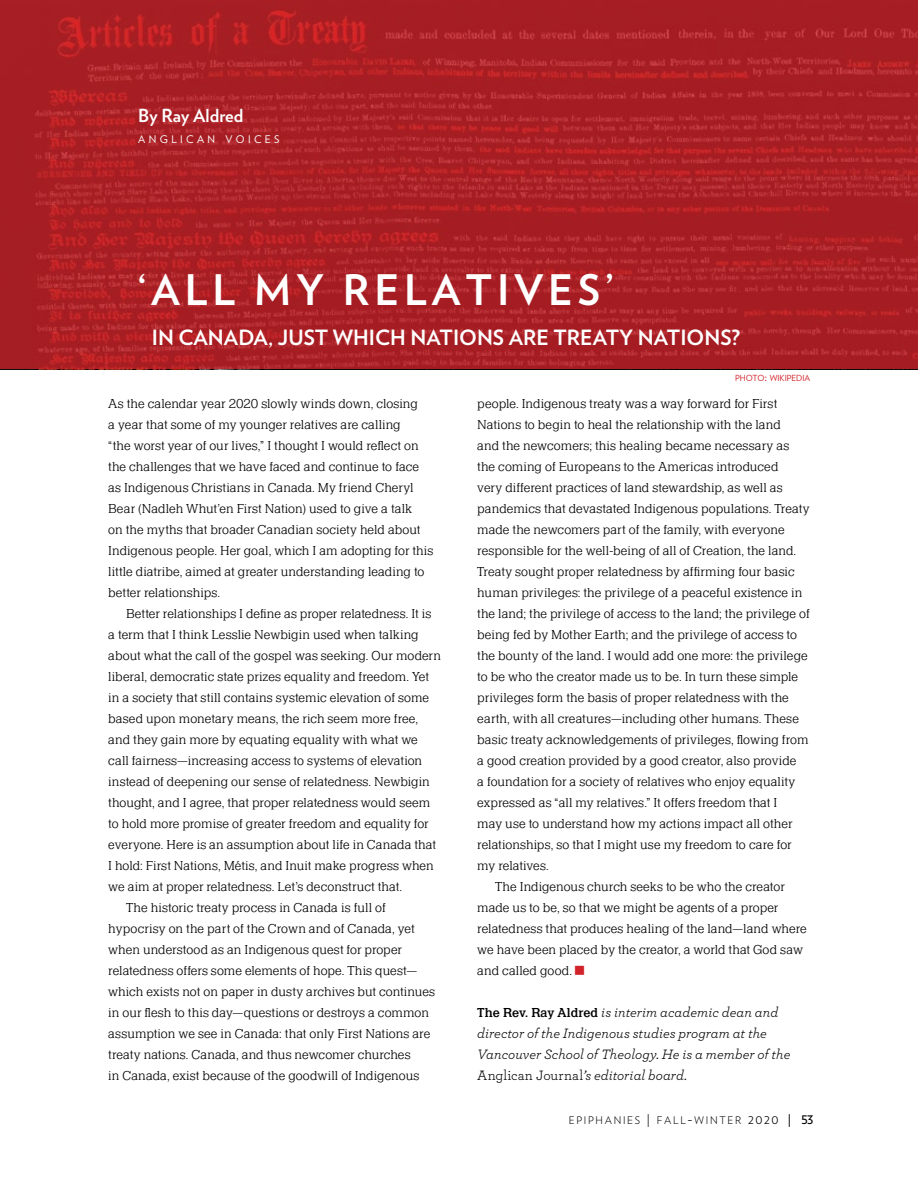
<style>
.page{position:relative;width:918px;height:1188px;background:#fff}
.page>*{position:absolute;margin:0;border:0;box-sizing:border-box;transform-origin:0 0}
.t1{font:700 42px "Verlag";color:#fff}
.t2{font:700 21px "Verlag";color:#fff}
.t3{font:700 18px "Verlag";color:#fff}
.t4{font:italic 14.25px/21px "Archer";color:#000}
.t5{font:300 13.5px/21px "Quint URWTOT";color:#000}
.t6{font:300 10.5px "Verlag";letter-spacing:.165em;color:#000}
.t7{font:10.5px "Verlag";letter-spacing:.32em;color:#fff}
.t8{font:8.4px "Verlag";color:#d2232a}
.s1{font-size:12px}
.s2{font-family:"Quint URWTOT";font-weight:500;font-style:normal;font-size:13.5px}
.s3{font-style:normal}
.s4{font-size:13.5px}
.s5{font-size:15px}
.s6{font-weight:400;font-size:13.5px}
.s7{font-weight:400;font-size:15px}
</style>
<div class="page">
<svg style="left:0;top:0;width:918px;height:369px;background:#aa2025"></svg>
<h3 class="t3" style="left:138px;top:102px;width:107px">By Ray Aldred</h3>
<p class="t7" style="left:138px;top:132px;width:143px">ANGLICAN VOICES</p>
<h1 class="t1" style="left:138px;top:257px;width:477px">‘ A L L M Y R E L A T I V E S ’</h1>
<h2 class="t2" style="left:152px;top:321px;width:590px">IN CANADA, JUST WHICH NATIONS ARE TREATY NATIONS?</h2>
<p class="t8" style="left:735px;top:372px;width:76px">PHOTO<span class="s1">:</span> WIKIPEDIA</p>
<p class="t5" style="left:108px;top:393px;width:327px">As the calendar year 2020 slowly winds down, closing<br>a year that some of my younger relatives are calling<br>“the worst year of our lives,” I thought I would reflect on the challenges that we have faced and continue to face as Indigenous Christians in Canada. My friend Cheryl Bear (Nadleh Whut’en First Nation) used to give a talk<br>on the myths that broader Canadian society held about Indigenous people. Her goal, which I am adopting for this little diatribe, aimed at greater understanding leading to better relationships.</p>
<p class="t5" style="left:126px;top:603px;width:306px">Better relationships I define as proper relatedness. It is</p>
<p class="t5" style="left:108px;top:624px;width:312px">a term that I think Lesslie Newbigin used when talking</p>
<p class="t5" style="left:108px;top:645px;width:334px">about what the call of the gospel was seeking. Our modern</p>
<p class="t5" style="left:108px;top:666px;width:322px">liberal, democratic state prizes equality and freedom. Yet</p>
<p class="t5" style="left:108px;top:687px;width:322px">in a society that still contains systemic elevation of some</p>
<p class="t5" style="left:108px;top:708px;width:311px">based upon monetary means, the rich seem more free,</p>
<p class="t5" style="left:108px;top:729px;width:311px">and they gain more by equating equality with what we</p>
<p class="t5" style="left:108px;top:750px;width:316px">call fairness—increasing access to systems of elevation</p>
<p class="t5" style="left:108px;top:771px;width:323px">instead of deepening our sense of relatedness. Newbigin</p>
<p class="t5" style="left:108px;top:792px;width:323px">thought, and I agree, that proper relatedness would seem</p>
<p class="t5" style="left:108px;top:813px;width:322px">to hold more promise of greater freedom and equality for</p>
<p class="t5" style="left:108px;top:834px;width:329px">everyone. Here is an assumption about life in Canada that</p>
<p class="t5" style="left:108px;top:855px;width:327px">I hold: First Nations, Métis, and Inuit make progress when</p>
<p class="t5" style="left:108px;top:876px;width:295px">we aim at proper relatedness. Let’s deconstruct that.</p>
<p class="t5" style="left:126px;top:897px;width:261px">The historic treaty process in Canada is full of</p>
<p class="t5" style="left:108px;top:918px;width:308px">hypocrisy on the part of the Crown and of Canada, yet</p>
<p class="t5" style="left:108px;top:939px;width:295px">when understood as an Indigenous quest for proper</p>
<p class="t5" style="left:108px;top:960px;width:311px">relatedness offers some elements of hope. This quest—</p>
<p class="t5" style="left:108px;top:981px;width:328px">which exists not on paper in dusty archives but continues</p>
<p class="t5" style="left:108px;top:1002px;width:322px">in our flesh to this day—questions or destroys a common</p>
<p class="t5" style="left:108px;top:1023px;width:324px">assumption we see in Canada: that only First Nations are</p>
<p class="t5" style="left:108px;top:1044px;width:304px">treaty nations. Canada, and thus newcomer churches</p>
<p class="t5" style="left:108px;top:1065px;width:313px">in Canada, exist because of the goodwill of Indigenous</p>
<p class="t5" style="left:477px;top:393px;width:301px">people. Indigenous treaty was a way forward for First</p>
<p class="t5" style="left:477px;top:414px;width:305px">Nations to begin to heal the relationship with the land</p>
<p class="t5" style="left:477px;top:435px;width:313px">and the newcomers; this healing became necessary as</p>
<p class="t5" style="left:477px;top:456px;width:303px">the coming of Europeans to the Americas introduced</p>
<p class="t5" style="left:477px;top:477px;width:307px">very different practices of land stewardship, as well as</p>
<p class="t5" style="left:477px;top:498px;width:334px">pandemics that devastated Indigenous populations. Treaty</p>
<p class="t5" style="left:477px;top:519px;width:309px">made the newcomers part of the family, with everyone</p>
<p class="t5" style="left:477px;top:540px;width:321px">responsible for the well-being of all of Creation, the land.</p>
<p class="t5" style="left:477px;top:561px;width:319px">Treaty sought proper relatedness by affirming four basic</p>
<p class="t5" style="left:477px;top:582px;width:327px">human privileges: the privilege of a peaceful existence in</p>
<p class="t5" style="left:477px;top:603px;width:334px">the land; the privilege of access to the land; the privilege of</p>
<p class="t5" style="left:477px;top:624px;width:321px">being fed by Mother Earth; and the privilege of access to</p>
<p class="t5" style="left:477px;top:645px;width:332px">the bounty of the land. I would add one more: the privilege</p>
<p class="t5" style="left:477px;top:666px;width:322px">to be who the creator made us to be. In turn these simple</p>
<p class="t5" style="left:477px;top:687px;width:313px">privileges form the basis of proper relatedness with the</p>
<p class="t5" style="left:477px;top:708px;width:323px">earth, with all creatures—including other humans. These</p>
<p class="t5" style="left:477px;top:729px;width:333px">basic treaty acknowledgements of privileges, flowing from</p>
<p class="t5" style="left:477px;top:750px;width:321px">a good creation provided by a good creator, also provide</p>
<p class="t5" style="left:477px;top:771px;width:319px">a foundation for a society of relatives who enjoy equality</p>
<p class="t5" style="left:477px;top:792px;width:302px">expressed as “all my relatives.” It offers freedom that I</p>
<p class="t5" style="left:477px;top:813px;width:317px">may use to understand how my actions impact all other</p>
<p class="t5" style="left:477px;top:834px;width:316px">relationships, so that I might use my freedom to care for</p>
<p class="t5" style="left:477px;top:855px;width:73px">my relatives.</p>
<p class="t5" style="left:495px;top:876px;width:291px">The Indigenous church seeks to be who the creator</p>
<p class="t5" style="left:477px;top:897px;width:303px">made us to be, so that we might be agents of a proper</p>
<p class="t5" style="left:477px;top:918px;width:331px">relatedness that produces healing of the land—land where</p>
<p class="t5" style="left:477px;top:939px;width:327px">we have been placed by the creator, a world that God saw</p>
<p class="t5" style="left:477px;top:960px;width:96px">and called good.</p>
<p class="t4" style="left:477px;top:1001px;width:315px"><span class="s2">The Rev. Ray Aldred</span> is interim academic dean and director of the Indigenous studies program at the Vancouver School of Theology. He is a member of the <span class="s3">Anglican Journal</span>’s editorial board.</p>
<p class="t6" style="left:569px;top:1113px;width:246px">EPIPHANIES <span class="s4">|</span> FALL <span class="s5">-</span> WINTER <span class="s4">2 0 2 0</span> <span class="s6">|</span> <span class="s7">53</span></p>
</div>
